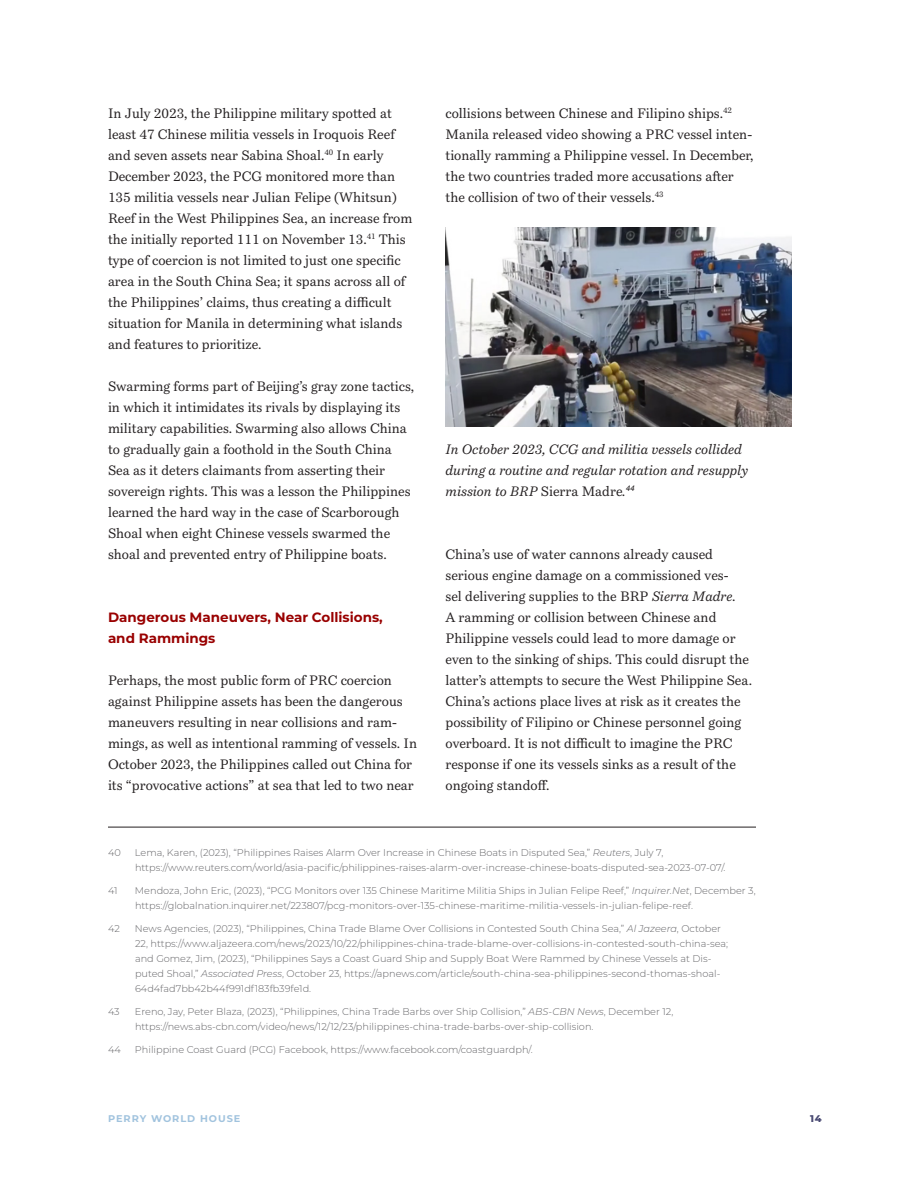
<style>
.page{position:relative;width:918px;height:1188px;background:#fff}
.page>*{position:absolute;margin:0;border:0;box-sizing:border-box;transform-origin:0 0}
.Body{font:13.5px/21px "Bressay";color:#231f20}
.Body-2{font:italic 13.5px/21px "Bressay";color:#231f20}
.C_Head{font:700 13.5px/21px "Montserrat";color:#900}
.Footnotes{font:300 9.75px/15px "Montserrat";color:#636366}
.t1{font:700 9.75px "Montserrat";letter-spacing:.1em;color:#a1c3de}
.t2{font:800 9.75px "Montserrat";color:#494a73}
.s1{font-style:normal}
.s2{font-style:italic}
</style>
<div class="page">
<hr style="left:108px;top:827px;width:648px;height:1px;background:#231f20">
<img style="left:446px;top:228px;width:346px;height:199px">
<p class="Body" style="left:108px;top:102px;width:306px">In July 2023, the Philippine military spotted at least 47 Chinese militia vessels in Iroquois Reef and seven assets near Sabina Shoal.<sup>40</sup> In early December 2023, the PCG monitored more than 135 militia vessels near Julian Felipe (Whitsun)<br>Reef in the West Philippines Sea, an increase from the initially reported 111 on November 13.<sup>41</sup> This type of coercion is not limited to just one specific area in the South China Sea; it spans across all of the Philippines’ claims, thus creating a difficult situation for Manila in determining what islands and features to prioritize.</p>
<p class="Body" style="left:108px;top:375px;width:308px">Swarming forms part of Beijing’s gray zone tactics, in which it intimidates its rivals by displaying its military capabilities. Swarming also allows China to gradually gain a foothold in the South China Sea as it deters claimants from asserting their sovereign rights. This was a lesson the Philippines learned the hard way in the case of Scarborough Shoal when eight Chinese vessels swarmed the shoal and prevented entry of Philippine boats.</p>
<p class="C_Head" style="left:108px;top:606px;width:276px">Dangerous Maneuvers, Near Collisions, and Rammings</p>
<p class="Body" style="left:108px;top:669px;width:311px">Perhaps, the most public form of PRC coercion against Philippine assets has been the dangerous maneuvers resulting in near collisions and ram&shy;mings, as well as intentional ramming of vessels. In October 2023, the Philippines called out China for its “provocative actions” at sea that led to two near</p>
<p class="Body" style="left:446px;top:102px;width:310px">collisions between Chinese and Filipino ships.<sup>42<br></sup>Manila released video showing a PRC vessel inten&shy;tionally ramming a Philippine vessel. In December, the two countries traded more accusations after the collision of two of their vessels.<sup>43</sup></p>
<p class="Body-2" style="left:446px;top:438px;width:304px">In October 2023, CCG and militia vessels collided during a routine and regular rotation and resupply mission to BRP <span class="s1">Sierra Madre</span>.<sup>44</sup></p>
<p class="Body" style="left:446px;top:543px;width:308px">China’s use of water cannons already caused serious engine damage on a commissioned ves-<br>sel delivering supplies to the BRP <span class="s2">Sierra Madre</span>.<br>A ramming or collision between Chinese and Philippine vessels could lead to more damage or even to the sinking of ships. This could disrupt the latter’s attempts to secure the West Philippine Sea.<br>China’s actions place lives at risk as it creates the possibility of Filipino or Chinese personnel going overboard. It is not difficult to imagine the PRC response if one its vessels sinks as a result of the ongoing standoff.</p>
<p class="Footnotes" style="left:108px;top:844px;width:14px">40</p>
<p class="Footnotes" style="left:135px;top:844px;width:592px">Lema, Karen, (2023), “Philippines Raises Alarm Over Increase in Chinese Boats in Disputed Sea,” <span class="s2">Reuters</span>, July 7, https://www.reuters.com/world/asia-pacific/philippines-raises-alarm-over-increase-chinese-boats-disputed-sea-2023-07-07/.</p>
<p class="Footnotes" style="left:108px;top:882px;width:11px">41</p>
<p class="Footnotes" style="left:135px;top:882px;width:622px">Mendoza, John Eric, (2023), “PCG Monitors over 135 Chinese Maritime Militia Ships in Julian Felipe Reef,” <span class="s2">Inquirer.Net</span>, December 3, https://globalnation.inquirer.net/223807/pcg-monitors-over-135-chinese-maritime-militia-vessels-in-julian-felipe-reef.</p>
<p class="Footnotes" style="left:108px;top:921px;width:13px">42</p>
<p class="Footnotes" style="left:135px;top:921px;width:595px">News Agencies, (2023), “Philippines, China Trade Blame Over Collisions in Contested South China Sea,” <span class="s2">Al Jazeera</span>, October 22, https://www.aljazeera.com/news/2023/10/22/philippines-china-trade-blame-over-collisions-in-contested-south-china-sea; and Gomez, Jim, (2023), “Philippines Says a Coast Guard Ship and Supply Boat Were Rammed by Chinese Vessels at Dis&shy;puted Shoal,” <span class="s2">Associated Press</span>, October 23, https://apnews.com/article/south-china-sea-philippines-second-thomas-shoal-64d4fad7bb42b44f991df183fb39fe1d.</p>
<p class="Footnotes" style="left:108px;top:1004px;width:13px">43</p>
<p class="Footnotes" style="left:135px;top:1004px;width:540px">Ereno, Jay, Peter Blaza, (2023), “Philippines, China Trade Barbs over Ship Collision,” <span class="s2">ABS-CBN News</span>, December 12, https://news.abs-cbn.com/video/news/12/12/23/philippines-china-trade-barbs-over-ship-collision.</p>
<p class="Footnotes" style="left:108px;top:1042px;width:14px">44</p>
<p class="Footnotes" style="left:135px;top:1042px;width:399px">Philippine Coast Guard (PCG) Facebook, https://www.facebook.com/coastguardph/.</p>
<p class="t1" style="left:108px;top:1111px;width:134px">PERRY WORLD HOUSE</p>
<p class="t2" style="left:810px;top:1111px;width:13px">14</p>
</div>
